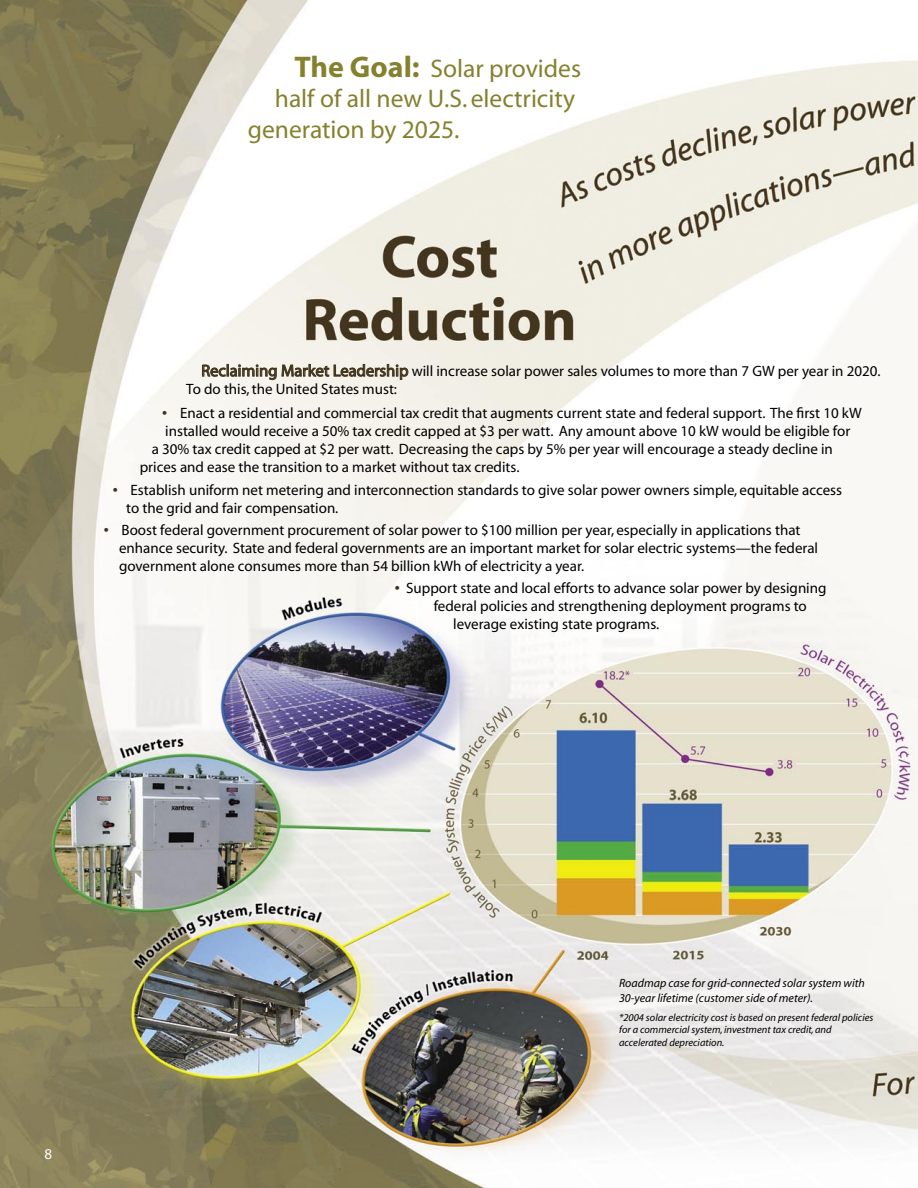
<style>
.page{position:relative;width:918px;height:1188px;background:#fff}
.page>*{position:absolute;margin:0;border:0;box-sizing:border-box;transform-origin:0 0}
.subheads{font:25.5px "Myriad";color:#86812f}
.bodycopy{font:15px/18px "Myriad";color:#000}
.subheads-2{font:15px "Myriad";color:#fff}
.captions{font:italic 12px/14.4px "Myriad";color:#000}
.captions-2{font:italic 10.5px/12.6px "Myriad";color:#000}
.s1{font-weight:700;font-size:30px}
.s2{font-size:16.5px;color:#42351e}
.s3{font-weight:700;color:#42351e}
</style>
<div class="page">
<img style="left:0;top:0;width:918px;height:1188px">
<svg style="left:202px;top:360px;width:207px;height:35px"></svg>
<p class="subheads" style="left:294px;top:55px;width:288px"><span class="s1">The Goal:</span> Solar provides</p>
<p class="subheads" style="left:275px;top:86px;width:302px">half of all new U.S. electricity</p>
<p class="subheads" style="left:248px;top:117px;width:213px">generation by 2025.</p>
<p class="bodycopy" style="left:186px;top:363px;width:696px;text-indent:15px"><span class="s2">Reclaiming Market Leadership</span> will increase solar power sales volumes to more than 7 GW per year in 2020.<br>To do this, the United States must:</p>
<p class="bodycopy" style="left:162px;top:405px;width:701px"><span class="s3">•</span> Enact a residential and commercial tax credit that augments current state and federal support. The first 10 kW</p>
<p class="bodycopy" style="left:165px;top:423px;width:687px">installed would receive a 50% tax credit capped at $3 per watt. Any amount above 10 kW would be eligible for</p>
<p class="bodycopy" style="left:152px;top:441px;width:683px">a 30% tax credit capped at $2 per watt. Decreasing the caps by 5% per year will encourage a steady decline in</p>
<p class="bodycopy" style="left:140px;top:459px;width:381px">prices and ease the transition to a market without tax credits.</p>
<p class="bodycopy" style="left:126px;top:481px;width:717px;text-indent:-14px"><span class="s3">•</span> Establish uniform net metering and interconnection standards to give solar power owners simple, equitable access to the grid and fair compensation.</p>
<p class="bodycopy" style="left:119px;top:521px;width:701px;text-indent:-15px"><span class="s3">•</span> Boost federal government procurement of solar power to $100 million per year, especially in applications that enhance security. State and federal governments are an important market for solar electric systems—the federal government alone consumes more than 54 billion kWh of electricity a year.</p>
<p class="bodycopy" style="left:395px;top:580px;width:433px"><span class="s3">•</span> Support state and local efforts to advance solar power by designing</p>
<p class="bodycopy" style="left:434px;top:598px;width:375px">federal policies and strengthening deployment programs to</p>
<p class="bodycopy" style="left:453px;top:616px;width:208px">leverage existing state programs.</p>
<p class="subheads-2" style="left:45px;top:1146px;width:9px">8</p>
<p class="captions" style="left:619px;top:976px;width:247px">Roadmap case for grid-connected solar system with<br>30-year lifetime (customer side of meter).</p>
<p class="captions-2" style="left:619px;top:1012px;width:256px">*2004 solar electricity cost is based on present federal policies for a commercial system, investment tax credit, and accelerated depreciation.</p>
</div>
